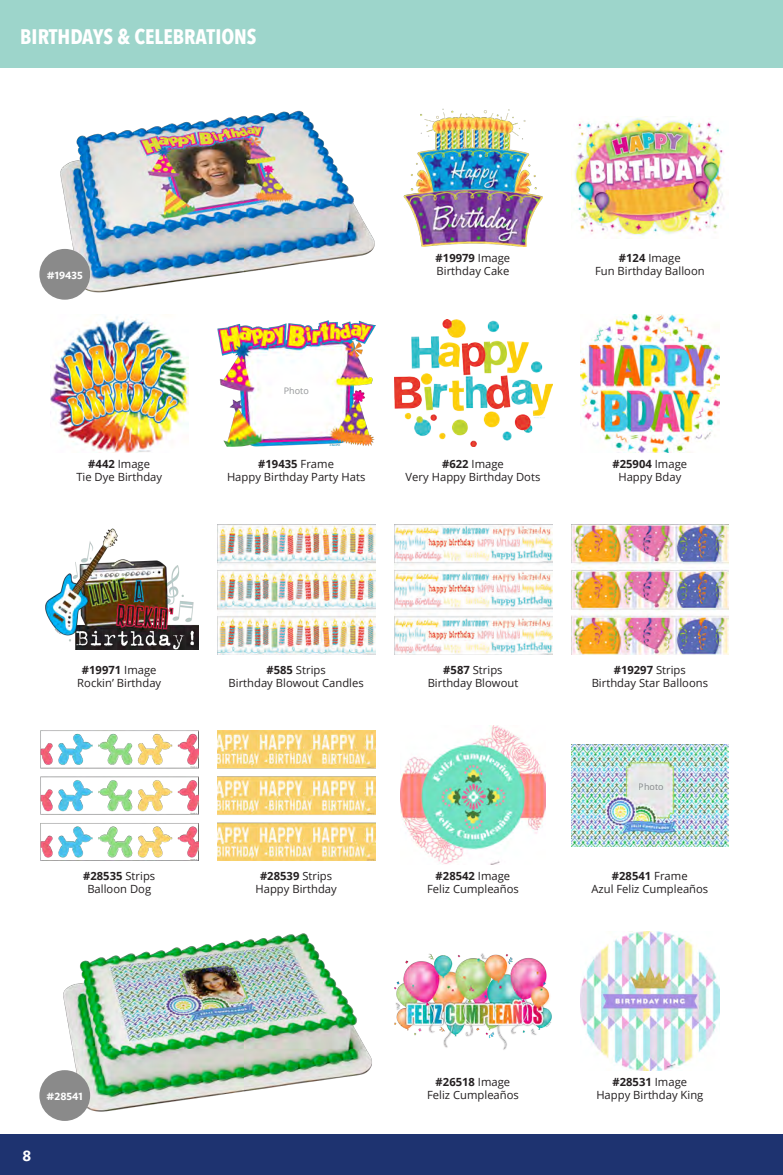
<style>
.page{position:relative;width:783px;height:1175px;background:#fff}
.page>*{position:absolute;margin:0;border:0;box-sizing:border-box;transform-origin:0 0}
.t1{font:700 21px "Avenir Next Condensed";color:#fff}
.t2{font:600 15px "Ideal Sans";color:#fff}
.Product_Details{font:11.25px "Open Sans";letter-spacing:-.005em;color:#231f20}
.Product_Details-2{font:700 11.25px "Open Sans";letter-spacing:-.005em;color:#231f20}
.Number_Category{font:600 10.5px "Ideal Sans";color:#fff}
.Listing_Licensed{font:9px "Open Sans";color:#939598}
.s1{font-weight:700}
.s2{font-weight:400}
</style>
<div class="page">
<div style="left:0;top:0;width:783px;height:67px;background:#9dd5cb"></div>
<div style="left:0;top:1134px;width:783px;height:40px;background:#1e3370"></div>
<img style="left:581px;top:932px;width:138px;height:138px">
<img style="left:50px;top:360px;width:138px;height:93px">
<img style="left:45px;top:529px;width:153px;height:121px">
<img style="left:40px;top:730px;width:158px;height:130px">
<img style="left:219px;top:360px;width:156px;height:86px">
<img style="left:217px;top:524px;width:158px;height:130px">
<img style="left:217px;top:730px;width:158px;height:130px">
<img style="left:404px;top:108px;width:138px;height:139px">
<img style="left:394px;top:320px;width:158px;height:127px">
<img style="left:394px;top:524px;width:158px;height:130px">
<img style="left:400px;top:726px;width:146px;height:138px">
<img style="left:571px;top:116px;width:154px;height:123px">
<img style="left:581px;top:314px;width:138px;height:139px">
<img style="left:571px;top:524px;width:158px;height:130px">
<img style="left:571px;top:744px;width:158px;height:102px">
<img style="left:394px;top:953px;width:158px;height:97px">
<img style="left:59px;top:933px;width:313px;height:188px">
<div style="left:39px;top:1070px;width:51px;height:50px;background:#8a8a8a;border-radius:50%"></div>
<img style="left:59px;top:67px;width:316px;height:293px">
<div style="left:39px;top:249px;width:51px;height:51px;background:#8a8a8a;border-radius:50%"></div>
<h1 class="t1" style="left:20px;top:24px;width:238px">BIRTHDAYS &amp; CELEBRATIONS</h1>
<p class="Number_Category" style="left:47px;top:266px;width:38px">#19435</p>
<p class="Product_Details" style="left:88px;top:456px;width:63px"><span class="s1">#442</span> Image</p>
<p class="Product_Details" style="left:76px;top:469px;width:87px">Tie Dye Birthday</p>
<p class="Product_Details-2" style="left:436px;top:250px;width:76px">#19979 <span class="s2">Image</span></p>
<p class="Product_Details" style="left:437px;top:263px;width:74px">Birthday Cake</p>
<p class="Listing_Licensed" style="left:284px;top:385px;width:26px">Photo</p>
<p class="Product_Details-2" style="left:258px;top:456px;width:77px">#19435 <span class="s2">Frame</span></p>
<p class="Product_Details" style="left:227px;top:469px;width:140px">Happy Birthday Party Hats</p>
<p class="Product_Details" style="left:442px;top:456px;width:63px"><span class="s1">#622</span> Image</p>
<p class="Product_Details" style="left:406px;top:469px;width:136px">Very Happy Birthday Dots</p>
<p class="Product_Details" style="left:619px;top:250px;width:63px"><span class="s1">#124</span> Image</p>
<p class="Product_Details" style="left:595px;top:263px;width:111px">Fun Birthday Balloon</p>
<p class="Product_Details-2" style="left:613px;top:456px;width:76px">#25904 <span class="s2">Image</span></p>
<p class="Product_Details" style="left:618px;top:469px;width:65px">Happy Bday</p>
<p class="Product_Details-2" style="left:82px;top:662px;width:76px">#19971 <span class="s2">Image</span></p>
<p class="Product_Details" style="left:77px;top:675px;width:86px">Rockin’ Birthday</p>
<p class="Product_Details" style="left:266px;top:662px;width:61px"><span class="s1">#585</span> Strips</p>
<p class="Product_Details" style="left:229px;top:675px;width:137px">Birthday Blowout Candles</p>
<p class="Product_Details" style="left:443px;top:662px;width:61px"><span class="s1">#587</span> Strips</p>
<p class="Product_Details" style="left:428px;top:675px;width:92px">Birthday Blowout</p>
<p class="Product_Details-2" style="left:83px;top:868px;width:74px">#28535 <span class="s2">Strips</span></p>
<p class="Product_Details" style="left:87px;top:881px;width:65px">Balloon Dog</p>
<p class="Product_Details-2" style="left:260px;top:868px;width:74px">#28539 <span class="s2">Strips</span></p>
<p class="Product_Details" style="left:256px;top:881px;width:83px">Happy Birthday</p>
<p class="Product_Details-2" style="left:436px;top:868px;width:76px">#28542 <span class="s2">Image</span></p>
<p class="Product_Details" style="left:427px;top:881px;width:93px">Feliz Cumpleaños</p>
<p class="Product_Details-2" style="left:614px;top:662px;width:74px">#19297 <span class="s2">Strips</span></p>
<p class="Product_Details" style="left:592px;top:675px;width:118px">Birthday Star Balloons</p>
<p class="Listing_Licensed" style="left:639px;top:780px;width:26px">Photo</p>
<p class="Product_Details-2" style="left:612px;top:868px;width:77px">#28541 <span class="s2">Frame</span></p>
<p class="Product_Details" style="left:591px;top:881px;width:118px">Azul Feliz Cumpleaños</p>
<p class="Number_Category" style="left:47px;top:1087px;width:38px">#28541</p>
<h2 class="t2" style="left:23px;top:1143px;width:10px">8</h2>
<p class="Product_Details-2" style="left:436px;top:1074px;width:76px">#26518 <span class="s2">Image</span></p>
<p class="Product_Details" style="left:427px;top:1087px;width:93px">Feliz Cumpleaños</p>
<p class="Product_Details-2" style="left:613px;top:1074px;width:76px">#28531 <span class="s2">Image</span></p>
<p class="Product_Details" style="left:596px;top:1087px;width:109px">Happy Birthday King</p>
</div>
